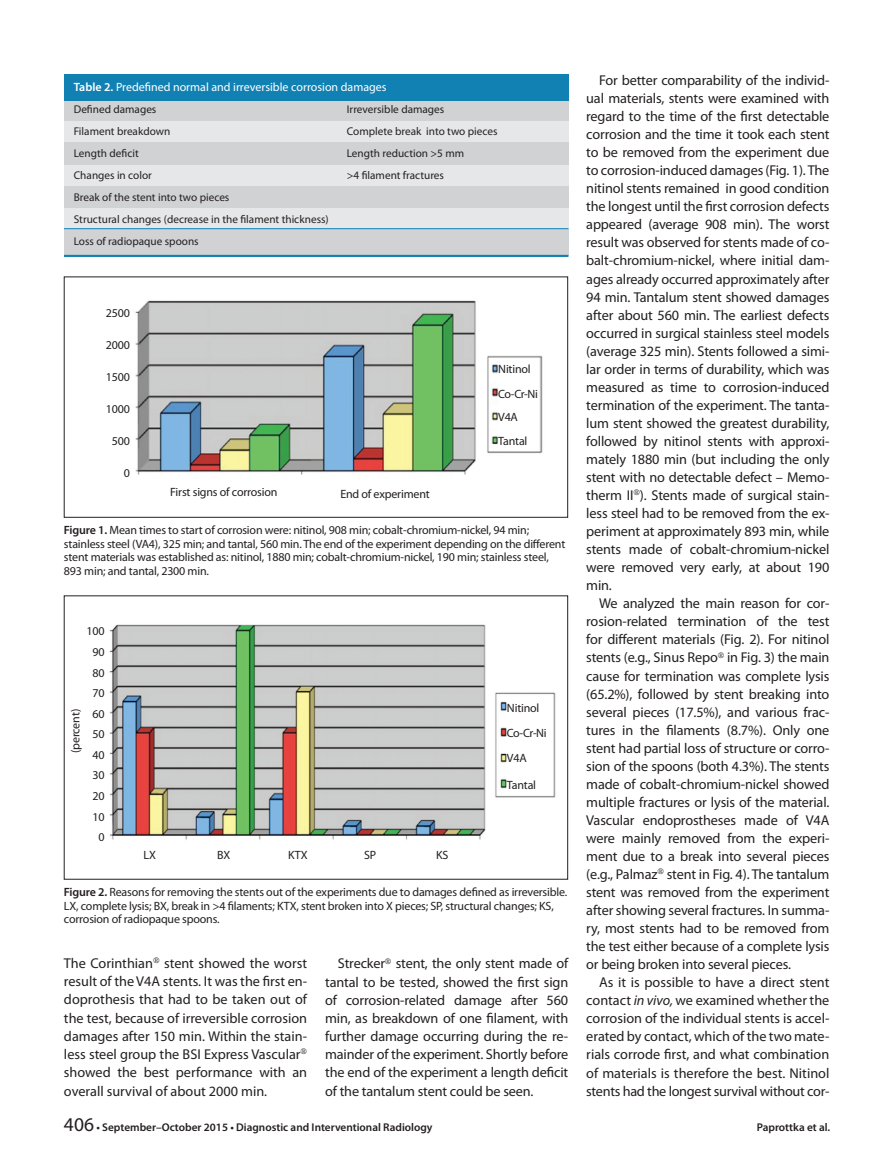
<style>
.page{position:relative;width:893px;height:1170px;background:#fff}
.page>*{position:absolute;margin:0;border:0;box-sizing:border-box;transform-origin:0 0}
.Body_Text{font:14.25px/18px "Myriad Pro";letter-spacing:-.01em;color:#231f20;text-align:justify}
.t1{font:12px/13.5px "Myriad Pro";letter-spacing:-.015em;color:#231f20}
.t2{font:12px "Myriad Pro";color:#fff}
.t3{font:11.25px "Myriad Pro";color:#231f20}
.t4{font:600 11.25px "Myriad Pro";color:#231f20}
.s1{font-weight:600}
.s2{font-style:italic}
.s3{font-weight:400;font-size:19.5px}
</style>
<div class="page">
<img style="left:135px;top:300px;width:408px;height:175px">
<img style="left:109px;top:624px;width:447px;height:216px">
<div style="left:64px;top:74px;width:504px;height:182px;background:#d1d2d4"></div>
<div style="left:64px;top:74px;width:504px;height:27px;background:#1181b4"></div>
<div style="left:64px;top:120px;width:504px;height:21px;background:#e6e7e9"></div>
<div style="left:64px;top:165px;width:504px;height:21px;background:#e6e7e9"></div>
<div style="left:64px;top:208px;width:504px;height:21px;background:#e6e7e9"></div>
<hr style="left:64px;top:255px;width:504px;height:2px;background:#1181b4">
<hr style="left:64px;top:228px;width:504px;height:1px;background:#1181b4">
<p class="t2" style="left:74px;top:79px;width:314px"><span class="s1">Table 2.</span> Predefined normal and irreversible corrosion damages</p>
<p class="t3" style="left:74px;top:102px;width:84px">Defined damages</p>
<p class="t3" style="left:347px;top:102px;width:99px">Irreversible damages</p>
<p class="t3" style="left:74px;top:124px;width:98px">Filament breakdown</p>
<p class="t3" style="left:347px;top:124px;width:152px">Complete break into two pieces</p>
<p class="t3" style="left:74px;top:146px;width:66px">Length deficit</p>
<p class="t3" style="left:347px;top:146px;width:119px">Length reduction &gt;5 mm</p>
<p class="t3" style="left:74px;top:168px;width:80px">Changes in color</p>
<p class="t3" style="left:347px;top:168px;width:99px">&gt;4 filament fractures</p>
<p class="t3" style="left:74px;top:190px;width:157px">Break of the stent into two pieces</p>
<p class="t3" style="left:74px;top:212px;width:256px">Structural changes (decrease in the filament thickness)</p>
<p class="t3" style="left:74px;top:234px;width:126px">Loss of radiopaque spoons</p>
<p class="t1" style="left:106px;top:306px;width:26px">2500</p>
<p class="t1" style="left:106px;top:338px;width:26px">2000</p>
<p class="t1" style="left:106px;top:370px;width:26px">1500</p>
<p class="t1" style="left:106px;top:402px;width:26px">1000</p>
<p class="t1" style="left:112px;top:434px;width:20px">500</p>
<p class="t1" style="left:124px;top:466px;width:8px">0</p>
<p class="t1" style="left:170px;top:485px;width:109px">First signs of corrosion</p>
<p class="t1" style="left:340px;top:487px;width:91px">End of experiment</p>
<p class="t1" style="left:498px;top:362px;width:34px">Nitinol</p>
<p class="t1" style="left:498px;top:410px;width:21px">V4A</p>
<p class="t1" style="left:498px;top:434px;width:31px">Tantal</p>
<p class="t1" style="left:498px;top:387px;width:41px">Co-Cr-Ni</p>
<p class="t1" style="left:64px;top:523px;width:503px"><span class="s1">Figure 1.</span> Mean times to start of corrosion were: nitinol, 908 min; cobalt-chromium-nickel, 94 min; stainless steel (VA4), 325 min; and tantal, 560 min. The end of the experiment depending on the different stent materials was established as: nitinol, 1880 min; cobalt-chromium-nickel, 190 min; stainless steel, 893 min; and tantal, 2300 min.</p>
<p class="t1" style="left:86px;top:624px;width:20px">100</p>
<p class="t1" style="left:92px;top:645px;width:14px">90</p>
<p class="t1" style="left:92px;top:665px;width:14px">80</p>
<p class="t1" style="left:92px;top:686px;width:14px">70</p>
<p class="t1" style="left:92px;top:706px;width:14px">60</p>
<p class="t1" style="left:92px;top:727px;width:14px">50</p>
<p class="t1" style="left:92px;top:747px;width:14px">40</p>
<p class="t1" style="left:92px;top:768px;width:14px">30</p>
<p class="t1" style="left:92px;top:789px;width:14px">20</p>
<p class="t1" style="left:92px;top:809px;width:14px">10</p>
<p class="t1" style="left:98px;top:830px;width:8px">0</p>
<p class="t1" style="left:68px;top:753px;width:45px;rotate:-90deg">(percent)</p>
<p class="t1" style="left:144px;top:848px;width:14px">LX</p>
<p class="t1" style="left:217px;top:848px;width:15px">BX</p>
<p class="t1" style="left:288px;top:848px;width:21px">KTX</p>
<p class="t1" style="left:364px;top:848px;width:14px">SP</p>
<p class="t1" style="left:436px;top:848px;width:14px">KS</p>
<p class="t1" style="left:507px;top:701px;width:34px">Nitinol</p>
<p class="t1" style="left:507px;top:725px;width:41px">Co-Cr-Ni</p>
<p class="t1" style="left:507px;top:751px;width:21px">V4A</p>
<p class="t1" style="left:507px;top:778px;width:31px">Tantal</p>
<p class="t1" style="left:64px;top:885px;width:505px"><span class="s1">Figure 2.</span> Reasons for removing the stents out of the experiments due to damages defined as irreversible.<br>LX, complete lysis; BX, break in &gt;4 filaments; KTX, stent broken into X pieces; SP, structural changes; KS, corrosion of radiopaque spoons.</p>
<p class="Body_Text" style="left:64px;top:953px;width:245px">The Corinthian➔ stent showed the worst result of the V4A stents. It was the first en&shy;doprothesis that had to be taken out of the test, because of irreversible corrosion damages after 150 min. Within the stain&shy;less steel group the BSI Express Vascular➔ showed the best performance with an overall survival of about 2000 min.</p>
<p class="Body_Text" style="left:325px;top:954px;width:245px;text-indent:13px">Strecker➔ stent, the only stent made of tantal to be tested, showed the first sign of corrosion-related damage after 560 min, as breakdown of one filament, with further damage occurring during the re&shy;mainder of the experiment. Shortly before the end of the experiment a length deficit of the tantalum stent could be seen.</p>
<p class="Body_Text" style="left:586px;top:71px;width:245px;text-indent:13px">For better comparability of the individ&shy;ual materials, stents were examined with regard to the time of the first detectable corrosion and the time it took each stent to be removed from the experiment due to corrosion-induced damages(Fig. 1). The nitinol stents remained in good condition the longest until the first corrosion defects appeared (average 908 min). The worst result was observed for stents made of co&shy;balt-chromium-nickel, where initial dam&shy;ages already occurred approximately after 94 min. Tantalum stent showed damages after about 560 min. The earliest defects occurred in surgical stainless steel models (average 325 min). Stents followed a simi&shy;lar order in terms of durability, which was measured as time to corrosion-induced termination of the experiment. The tanta&shy;lum stent showed the greatest durability, followed by nitinol stents with approxi&shy;mately 1880 min (but including the only stent with no detectable defect – Memo&shy;therm II➔). Stents made of surgical stain&shy;less steel had to be removed from the ex&shy;periment at approximately 893 min, while stents made of cobalt-chromium-nickel were removed very early, at about 190 min.</p>
<p class="Body_Text" style="left:586px;top:594px;width:245px;text-indent:13px">We analyzed the main reason for cor&shy;rosion-related termination of the test for different materials (Fig. 2). For nitinol stents (e.g., Sinus Repo➔ in Fig. 3) the main cause for termination was complete lysis (65.2%), followed by stent breaking into several pieces (17.5%), and various frac&shy;tures in the filaments (8.7%). Only one stent had partial loss of structure or corro&shy;sion of the spoons (both 4.3%). The stents made of cobalt-chromium-nickel showed multiple fractures or lysis of the material.<br>Vascular endoprostheses made of V4A were mainly removed from the experi&shy;ment due to a break into several pieces (e.g., Palmaz➔ stent in Fig. 4). The tantalum stent was removed from the experiment after showing several fractures. In summa&shy;ry, most stents had to be removed from the test either because of a complete lysis or being broken into several pieces.</p>
<p class="Body_Text" style="left:586px;top:973px;width:245px;text-indent:13px">As it is possible to have a direct stent contact <span class="s2">in vivo,</span> we examined whether the corrosion of the individual stents is accel&shy;erated by contact, which of the two mate&shy;rials corrode first, and what combination of materials is therefore the best. Nitinol stents had the longest survival without cor-</p>
<p class="t4" style="left:64px;top:1120px;width:370px"><span class="s3">406</span> • September–October 2015 • Diagnostic and Interventional Radiology</p>
<p class="t4" style="left:757px;top:1120px;width:75px">Paprottka et al.</p>
</div>
